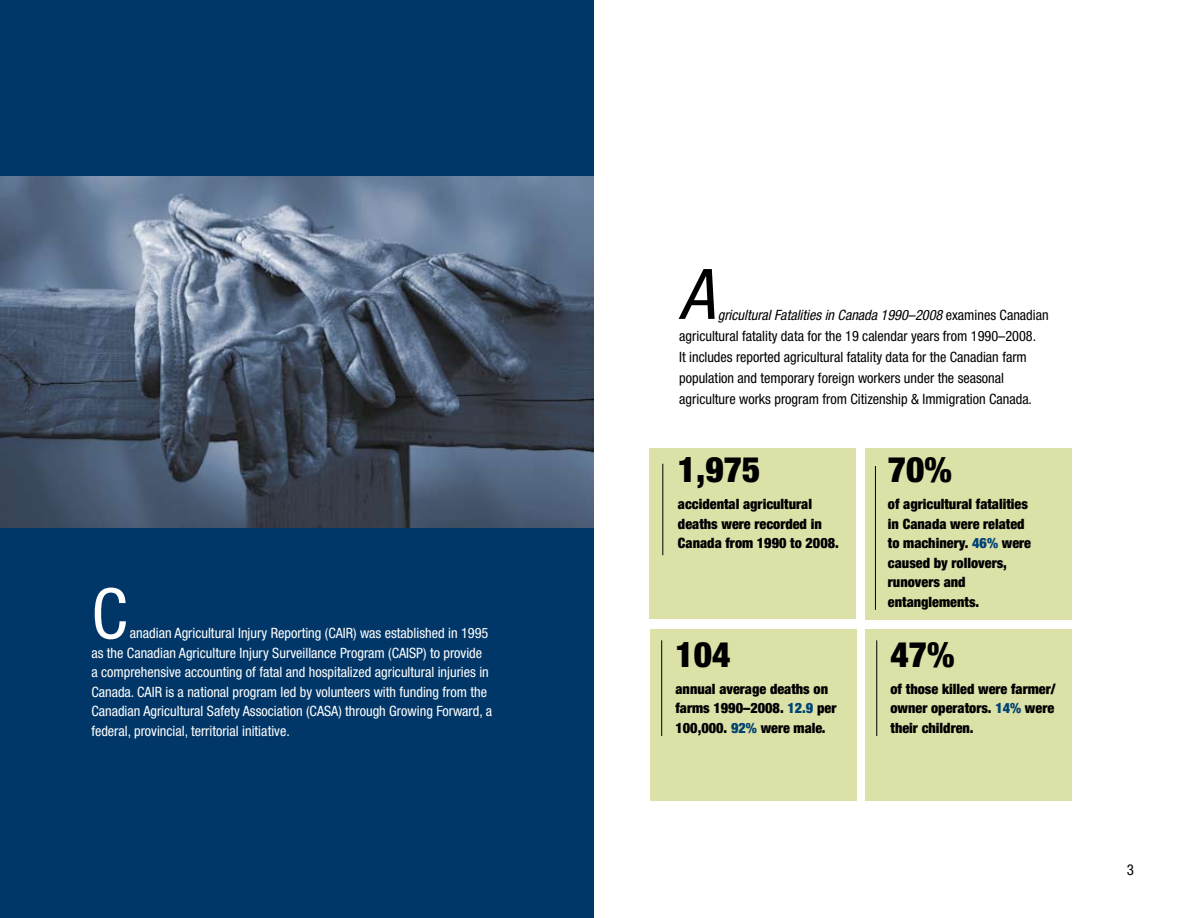
<style>
.page{position:relative;width:1188px;height:918px;background:#fff}
.page>*{position:absolute;margin:0;border:0;box-sizing:border-box;transform-origin:0 0}
.t1{font:condensed 69.75px "Helvetica Neue";color:#fff}
.t2{font:italic condensed 69.75px "Helvetica Neue";color:#000}
.t3{font:900 condensed 35.25px "Helvetica Neue";color:#000}
.t4{font:condensed 15px "Helvetica Neue";color:#000}
.t5{font:condensed 14.25px/19.5px "Helvetica Neue";color:#fff}
.t6{font:900 condensed 14.25px/19.5px "Helvetica Neue";color:#000}
.t7{font:condensed 14.25px/21px "Helvetica Neue";color:#000}
.s1{font-style:italic}
.s2{color:#004373}
</style>
<div class="page">
<div style="left:649px;top:448px;width:207px;height:171px;background:#dce1a8"></div>
<div style="left:865px;top:448px;width:207px;height:172px;background:#dce1a8"></div>
<div style="left:865px;top:629px;width:207px;height:172px;background:#dce1a8"></div>
<div style="left:650px;top:629px;width:207px;height:172px;background:#dce1a8"></div>
<hr style="left:662px;top:464px;width:1px;height:91px;background:#000">
<hr style="left:876px;top:640px;width:1px;height:96px;background:#000">
<hr style="left:661px;top:640px;width:1px;height:96px;background:#000">
<hr style="left:875px;top:466px;width:1px;height:144px;background:#000">
<div style="left:0;top:0;width:594px;height:918px;background:#003768"></div>
<img style="left:0;top:176px;width:594px;height:351px">
<h1 class="t1" style="left:91px;top:573px;width:38px">C</h1>
<p class="t5" style="left:91px;top:624px;width:402px;text-indent:39px">anadian Agricultural Injury Reporting (CAIR) was established in 1995 as the Canadian Agriculture Injury Surveillance Program (CAISP) to provide a comprehensive accounting of fatal and hospitalized agricultural injuries in Canada. CAIR is a national program led by volunteers with funding from the Canadian Agricultural Safety Association (CASA) through Growing Forward, a federal, provincial, territorial initiative.</p>
<h1 class="t2" style="left:679px;top:254px;width:36px">A</h1>
<p class="t7" style="left:679px;top:305px;width:371px;text-indent:39px"><span class="s1">gricultural Fatalities in Canada 1990–2008</span> examines Canadian agricultural fatality data for the 19 calendar years from 1990–2008.<br>It includes reported agricultural fatality data for the Canadian farm population and temporary foreign workers under the seasonal agriculture works program from Citizenship &amp; Immigration Canada.</p>
<h2 class="t3" style="left:678px;top:448px;width:84px">1,975</h2>
<h2 class="t3" style="left:888px;top:448px;width:66px">70%</h2>
<p class="t6" style="left:678px;top:494px;width:136px">accidental agricultural</p>
<p class="t6" style="left:888px;top:494px;width:142px">of agricultural fatalities</p>
<p class="t6" style="left:678px;top:514px;width:145px">deaths were recorded in</p>
<p class="t6" style="left:888px;top:514px;width:138px">in Canada were related</p>
<p class="t6" style="left:678px;top:533px;width:162px">Canada from 1990 to 2008.</p>
<p class="t6" style="left:888px;top:533px;width:145px">to machinery. <span class="s2">46%</span> were caused by rollovers, runovers and entanglements.</p>
<h2 class="t3" style="left:891px;top:632px;width:66px">47%</h2>
<p class="t6" style="left:891px;top:679px;width:166px;text-align:justify">of those killed were farmer/ owner operators. <span class="s2">14%</span> were their children.</p>
<h2 class="t3" style="left:675px;top:632px;width:56px">104</h2>
<p class="t6" style="left:675px;top:679px;width:162px">annual average deaths on farms 1990–2008. <span class="s2">12.9</span> per<br>100,000. <span class="s2">92%</span> were male.</p>
<p class="t4" style="left:1127px;top:861px;width:9px">3</p>
</div>
